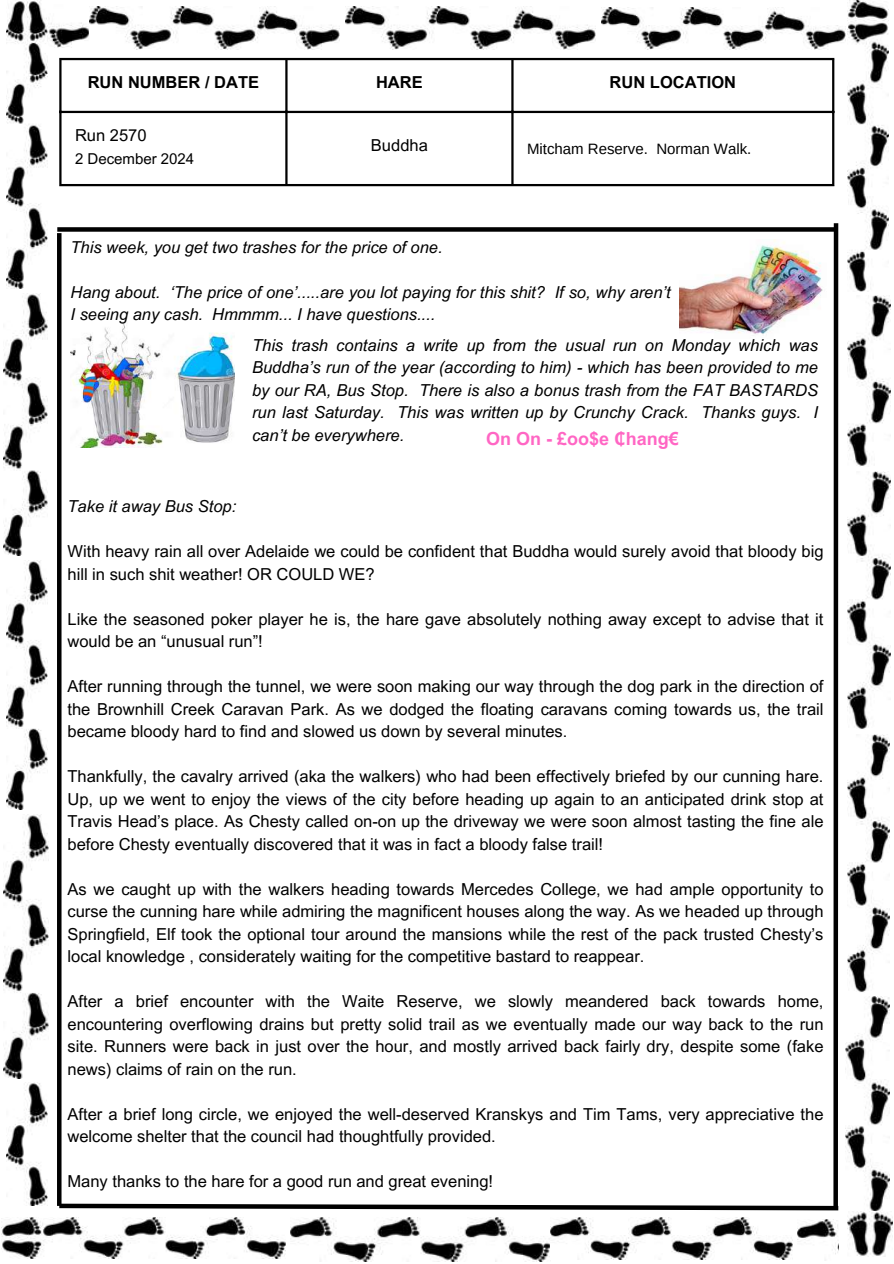
<style>
.page{position:relative;width:894px;height:1264px;background:#fff}
.page>*{position:absolute;margin:0;border:0;box-sizing:border-box;transform-origin:0 0}
.t1{font:700 18px "Arial MT Pro";color:#ff66c4}
.t2{font:16.5px/22.5px "Arial MT Pro";color:#000;text-align:justify}
.t3{font:italic 16.5px/22.5px "Arial MT Pro";color:#000}
.t4{font:700 16.5px "Arial MT Pro";color:#000}
.t5{font:15px "Arimo";color:#000}
.t6{font:15px "Arial MT Pro";color:#000}
.s1{font-family:"Noto Sans"}
</style>
<div class="page">
<img style="left:6px;top:1px;width:42px;height:288px">
<img style="left:4px;top:293px;width:44px;height:263px">
<img style="left:6px;top:561px;width:42px;height:248px">
<img style="left:4px;top:814px;width:45px;height:264px">
<img style="left:6px;top:1082px;width:42px;height:123px">
<img style="left:847px;top:1px;width:41px;height:290px">
<img style="left:847px;top:295px;width:43px;height:171px">
<img style="left:847px;top:471px;width:43px;height:258px">
<img style="left:601px;top:7px;width:245px;height:42px">
<img style="left:847px;top:734px;width:42px;height:258px">
<img style="left:845px;top:996px;width:44px;height:215px">
<img style="left:847px;top:1211px;width:44px;height:45px">
<img style="left:345px;top:6px;width:251px;height:43px">
<img style="left:48px;top:22px;width:41px;height:25px">
<img style="left:89px;top:6px;width:251px;height:43px">
<img style="left:2px;top:1217px;width:283px;height:41px">
<img style="left:290px;top:1217px;width:260px;height:44px">
<img style="left:550px;top:1217px;width:242px;height:42px">
<img style="left:797px;top:1219px;width:41px;height:35px">
<hr style="left:59px;top:60px;width:2px;height:124px;background:#000">
<hr style="left:285px;top:60px;width:2px;height:124px;background:#000">
<hr style="left:511px;top:60px;width:2px;height:124px;background:#000">
<hr style="left:831px;top:60px;width:3px;height:124px;background:#000">
<hr style="left:59px;top:58px;width:775px;height:2px;background:#000">
<hr style="left:59px;top:111px;width:775px;height:2px;background:#000">
<hr style="left:59px;top:184px;width:775px;height:2px;background:#000">
<hr style="left:57px;top:233px;width:4px;height:972px;background:#000">
<div style="left:57px;top:227px;width:780px;height:5px;background:#000"></div>
<svg style="left:57px;top:1201px;width:782px;height:10px"></svg>
<div style="left:833px;top:223px;width:5px;height:985px;background:#000"></div>
<img style="left:679px;top:239px;width:144px;height:95px">
<img style="left:70px;top:322px;width:165px;height:126px">
<p class="t4" style="left:88px;top:76px;width:173px">RUN NUMBER / DATE</p>
<p class="t4" style="left:376px;top:76px;width:48px">HARE</p>
<p class="t4" style="left:609px;top:76px;width:128px">RUN LOCATION</p>
<p class="t2" style="left:75px;top:126px;width:73px">Run 2570</p>
<p class="t6" style="left:75px;top:153px;width:121px">2 December 2024</p>
<p class="t2" style="left:371px;top:136px;width:58px">Buddha</p>
<p class="t5" style="left:527px;top:140px;width:226px">Mitcham Reserve. Norman Walk.</p>
<p class="t3" style="left:70px;top:237px;width:373px">This week, you get two trashes for the price of one.</p>
<p class="t3" style="left:70px;top:282px;width:601px">Hang about. ‘The price of one’.....are you lot paying for this shit? If so, why aren’t<br>I seeing any cash. Hmmmm... I have questions....</p>
<p class="t3" style="left:252px;top:335px;width:567px;text-align:justify">This trash contains a write up from the usual run on Monday which was Buddha’s run of the year (according to him) - which has been provided to me by our RA, Bus Stop. There is also a bonus trash from the FAT BASTARDS run last Saturday. This was written up by Crunchy Crack. Thanks guys. I can’t be everywhere.</p>
<p class="t1" style="left:486px;top:432px;width:194px">On On - £oo$e <span class="s1">₵</span>hang€</p>
<p class="t3" style="left:67px;top:497px;width:170px">Take it away Bus Stop:</p>
<p class="t2" style="left:67px;top:542px;width:757px">With heavy rain all over Adelaide we could be confident that Buddha would surely avoid that bloody big hill in such shit weather! OR COULD WE?</p>
<p class="t2" style="left:67px;top:609px;width:757px">Like the seasoned poker player he is, the hare gave absolutely nothing away except to advise that it would be an “unusual run”!</p>
<p class="t2" style="left:67px;top:677px;width:757px">After running through the tunnel, we were soon making our way through the dog park in the direction of the Brownhill Creek Caravan Park. As we dodged the floating caravans coming towards us, the trail became bloody hard to find and slowed us down by several minutes.</p>
<p class="t2" style="left:67px;top:767px;width:757px">Thankfully, the cavalry arrived (aka the walkers) who had been effectively briefed by our cunning hare.<br>Up, up we went to enjoy the views of the city before heading up again to an anticipated drink stop at Travis Head’s place. As Chesty called on-on up the driveway we were soon almost tasting the fine ale before Chesty eventually discovered that it was in fact a bloody false trail!</p>
<p class="t2" style="left:67px;top:879px;width:757px">As we caught up with the walkers heading towards Mercedes College, we had ample opportunity to curse the cunning hare while admiring the magnificent houses along the way. As we headed up through Springfield, Elf took the optional tour around the mansions while the rest of the pack trusted Chesty’s local knowledge , considerately waiting for the competitive bastard to reappear.</p>
<p class="t2" style="left:67px;top:992px;width:757px">After a brief encounter with the Waite Reserve, we slowly meandered back towards home, encountering overflowing drains but pretty solid trail as we eventually made our way back to the run site. Runners were back in just over the hour, and mostly arrived back fairly dry, despite some (fake news) claims of rain on the run.</p>
<p class="t2" style="left:67px;top:1104px;width:757px">After a brief long circle, we enjoyed the well-deserved Kranskys and Tim Tams, very appreciative the welcome shelter that the council had thoughtfully provided.</p>
<p class="t2" style="left:67px;top:1172px;width:427px">Many thanks to the hare for a good run and great evening!</p>
</div>
